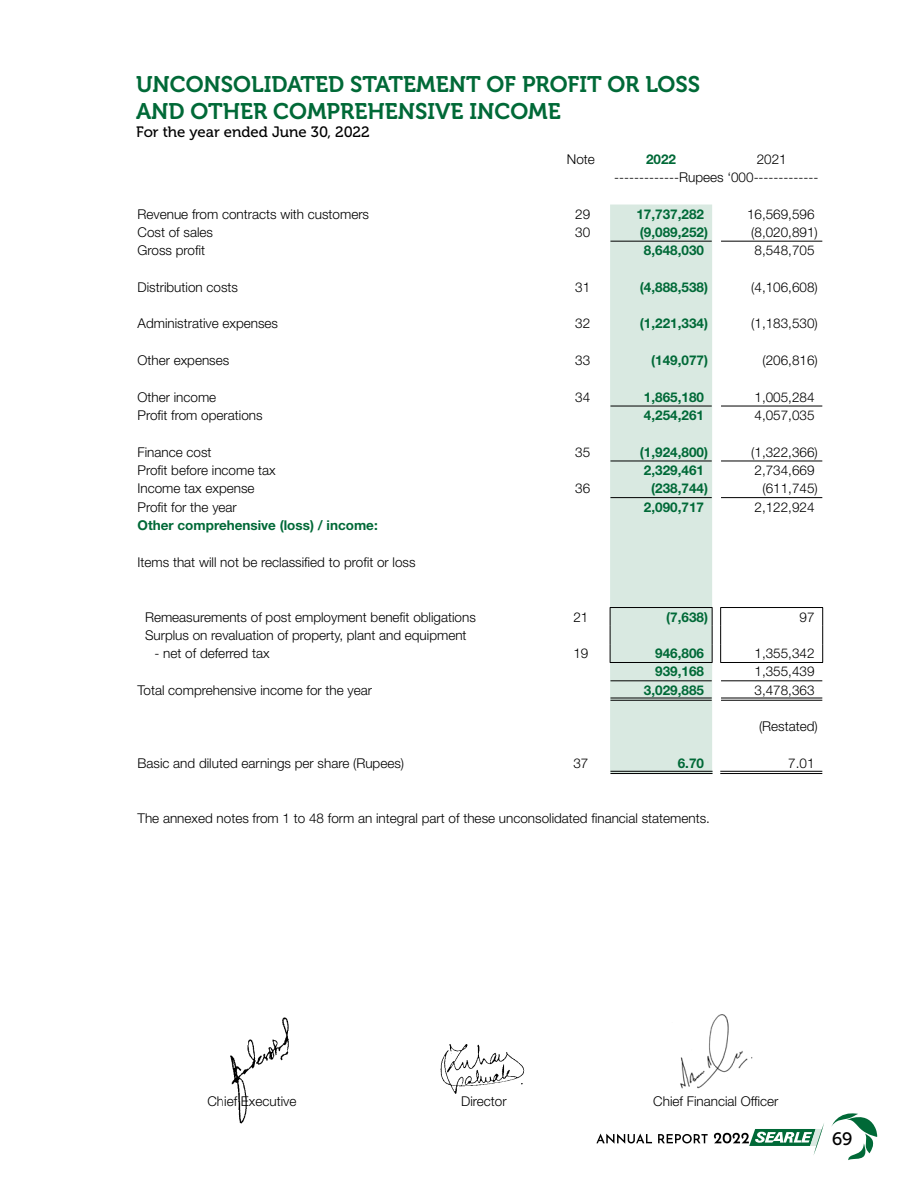
<style>
.page{position:relative;width:918px;height:1188px;background:#fff}
.page>*{position:absolute;margin:0;border:0;box-sizing:border-box;transform-origin:0 0}
.t1{font:22.5px/27px "Museo 700";color:#006937}
.t2{font:18px "Museo 500";color:#000}
.t3{font:15px "Museo 500";color:#000}
.t4{font:300 13.5px/18.3px "Helvetica Neue LT Std";color:#000}
.t5{font:700 13.5px "Helvetica Neue LT Std";color:#006937}
</style>
<div class="page">
<svg style="left:596px;top:1134px;width:56px;height:10px"></svg>
<svg style="left:658px;top:1134px;width:50px;height:9px"></svg>
<svg style="left:714px;top:1123px;width:110px;height:32px"></svg>
<svg style="left:832px;top:1113px;width:45px;height:47px"></svg>
<img style="left:680px;top:1014px;width:73px;height:75px">
<img style="left:440px;top:1044px;width:85px;height:50px">
<img style="left:230px;top:1017px;width:59px;height:107px">
<div style="left:610px;top:205px;width:102px;height:566px;background:#d9e9e1"></div>
<hr style="left:610px;top:698px;width:102px;height:3px;background:#d9e9e1">
<hr style="left:610px;top:771px;width:103px;height:3px;background:#d9e9e1">
<hr style="left:720px;top:771px;width:102px;height:1px;background:#000">
<hr style="left:720px;top:773px;width:102px;height:1px;background:#000">
<hr style="left:610px;top:241px;width:102px;height:1px;background:#000">
<hr style="left:721px;top:241px;width:101px;height:1px;background:#000">
<hr style="left:610px;top:406px;width:102px;height:1px;background:#000">
<hr style="left:721px;top:406px;width:101px;height:1px;background:#000">
<hr style="left:610px;top:461px;width:102px;height:1px;background:#000">
<hr style="left:721px;top:461px;width:101px;height:1px;background:#000">
<hr style="left:610px;top:497px;width:102px;height:1px;background:#000">
<hr style="left:721px;top:497px;width:101px;height:1px;background:#000">
<hr style="left:610px;top:607px;width:103px;height:1px;background:#000">
<hr style="left:720px;top:607px;width:103px;height:1px;background:#000">
<svg style="left:610px;top:608px;width:1px;height:54px"></svg>
<svg style="left:712px;top:608px;width:1px;height:54px"></svg>
<svg style="left:720px;top:608px;width:1px;height:54px"></svg>
<svg style="left:822px;top:608px;width:1px;height:54px"></svg>
<hr style="left:610px;top:662px;width:103px;height:1px;background:#000">
<hr style="left:720px;top:662px;width:103px;height:1px;background:#000">
<hr style="left:610px;top:680px;width:102px;height:1px;background:#000">
<hr style="left:721px;top:680px;width:101px;height:1px;background:#000">
<hr style="left:721px;top:698px;width:101px;height:1px;background:#000">
<hr style="left:721px;top:700px;width:101px;height:1px;background:#000">
<hr style="left:610px;top:698px;width:102px;height:1px;background:#000">
<hr style="left:610px;top:700px;width:102px;height:1px;background:#000">
<hr style="left:610px;top:771px;width:103px;height:1px;background:#000">
<hr style="left:610px;top:773px;width:103px;height:1px;background:#000">
<h1 class="t1" style="left:136px;top:71px;width:566px">UNCONSOLIDATED STATEMENT OF PROFIT OR LOSS<br>AND OTHER COMPREHENSIVE INCOME</h1>
<p class="t3" style="left:136px;top:124px;width:235px">For the year ended June 30, 2022</p>
<p class="t4" style="left:567px;top:149px;width:30px">Note</p>
<p class="t5" style="left:646px;top:150px;width:32px">2022</p>
<p class="t4" style="left:614px;top:149px;width:206px;text-indent:142px">2021 -------------Rupees ‘000-------------</p>
<p class="t4" style="left:138px;top:204px;width:233px">Revenue from contracts with customers</p>
<p class="t4" style="left:575px;top:204px;width:17px">29</p>
<p class="t5" style="left:636px;top:205px;width:69px">17,737,282</p>
<p class="t4" style="left:747px;top:204px;width:69px">16,569,596</p>
<p class="t4" style="left:138px;top:223px;width:77px">Cost of sales</p>
<p class="t4" style="left:575px;top:223px;width:17px">30</p>
<p class="t5" style="left:640px;top:224px;width:70px">(9,089,252)</p>
<p class="t4" style="left:751px;top:223px;width:68px">(8,020,891)</p>
<p class="t4" style="left:138px;top:241px;width:69px">Gross profit</p>
<p class="t5" style="left:644px;top:242px;width:62px">8,648,030</p>
<p class="t4" style="left:755px;top:241px;width:62px">8,548,705</p>
<p class="t4" style="left:138px;top:278px;width:102px">Distribution costs</p>
<p class="t4" style="left:575px;top:278px;width:17px">31</p>
<p class="t5" style="left:640px;top:279px;width:70px">(4,888,538)</p>
<p class="t4" style="left:751px;top:278px;width:68px">(4,106,608)</p>
<p class="t4" style="left:138px;top:314px;width:142px">Administrative expenses</p>
<p class="t4" style="left:575px;top:314px;width:17px">32</p>
<p class="t5" style="left:640px;top:315px;width:70px">(1,221,334)</p>
<p class="t4" style="left:751px;top:314px;width:68px">(1,183,530)</p>
<p class="t4" style="left:138px;top:351px;width:93px">Other expenses</p>
<p class="t4" style="left:575px;top:351px;width:17px">33</p>
<p class="t5" style="left:651px;top:352px;width:58px">(149,077)</p>
<p class="t4" style="left:763px;top:351px;width:57px">(206,816)</p>
<p class="t4" style="left:138px;top:387px;width:80px">Other income</p>
<p class="t4" style="left:575px;top:387px;width:17px">34</p>
<p class="t5" style="left:644px;top:389px;width:62px">1,865,180</p>
<p class="t4" style="left:755px;top:387px;width:62px">1,005,284</p>
<p class="t4" style="left:138px;top:406px;width:127px">Profit from operations</p>
<p class="t5" style="left:644px;top:407px;width:62px">4,254,261</p>
<p class="t4" style="left:755px;top:406px;width:62px">4,057,035</p>
<p class="t4" style="left:138px;top:442px;width:76px">Finance cost</p>
<p class="t4" style="left:575px;top:442px;width:17px">35</p>
<p class="t5" style="left:640px;top:443px;width:70px">(1,924,800)</p>
<p class="t4" style="left:751px;top:442px;width:68px">(1,322,366)</p>
<p class="t4" style="left:138px;top:461px;width:140px">Profit before income tax</p>
<p class="t5" style="left:644px;top:462px;width:62px">2,329,461</p>
<p class="t4" style="left:755px;top:461px;width:62px">2,734,669</p>
<p class="t4" style="left:138px;top:479px;width:119px">Income tax expense</p>
<p class="t4" style="left:575px;top:479px;width:17px">36</p>
<p class="t5" style="left:651px;top:480px;width:58px">(238,744)</p>
<p class="t4" style="left:763px;top:479px;width:57px">(611,745)</p>
<p class="t4" style="left:138px;top:497px;width:101px">Profit for the year</p>
<p class="t5" style="left:644px;top:498px;width:62px">2,090,717</p>
<p class="t4" style="left:755px;top:497px;width:62px">2,122,924</p>
<p class="t5" style="left:138px;top:517px;width:242px">Other comprehensive (loss) / income:</p>
<p class="t4" style="left:138px;top:552px;width:280px">Items that will not be reclassified to profit or loss</p>
<p class="t4" style="left:145px;top:607px;width:332px">Remeasurements of post employment benefit obligations</p>
<p class="t4" style="left:573px;top:607px;width:17px">21</p>
<p class="t5" style="left:666px;top:608px;width:43px">(7,638)</p>
<p class="t4" style="left:800px;top:607px;width:17px">97</p>
<p class="t4" style="left:145px;top:626px;width:323px">Surplus on revaluation of property, plant and equipment</p>
<p class="t4" style="left:155px;top:644px;width:117px">- net of deferred tax</p>
<p class="t4" style="left:573px;top:644px;width:17px">19</p>
<p class="t5" style="left:655px;top:645px;width:50px">946,806</p>
<p class="t4" style="left:755px;top:644px;width:62px">1,355,342</p>
<p class="t5" style="left:655px;top:663px;width:50px">939,168</p>
<p class="t4" style="left:755px;top:662px;width:62px">1,355,439</p>
<p class="t4" style="left:138px;top:681px;width:236px">Total comprehensive income for the year</p>
<p class="t5" style="left:644px;top:682px;width:62px">3,029,885</p>
<p class="t4" style="left:755px;top:681px;width:62px">3,478,363</p>
<p class="t4" style="left:759px;top:717px;width:60px">(Restated)</p>
<p class="t4" style="left:138px;top:754px;width:268px">Basic and diluted earnings per share (Rupees)</p>
<p class="t4" style="left:573px;top:754px;width:17px">37</p>
<p class="t5" style="left:678px;top:755px;width:28px">6.70</p>
<p class="t4" style="left:788px;top:754px;width:28px">7.01</p>
<p class="t4" style="left:138px;top:809px;width:574px">The annexed notes from 1 to 48 form an integral part of these unconsolidated financial statements.</p>
<p class="t4" style="left:207px;top:1092px;width:91px">Chief Executive</p>
<p class="t4" style="left:461px;top:1092px;width:47px">Director</p>
<p class="t4" style="left:653px;top:1092px;width:127px">Chief Financial Officer</p>
<h2 class="t2" style="left:832px;top:1128px;width:22px">69</h2>
</div>
